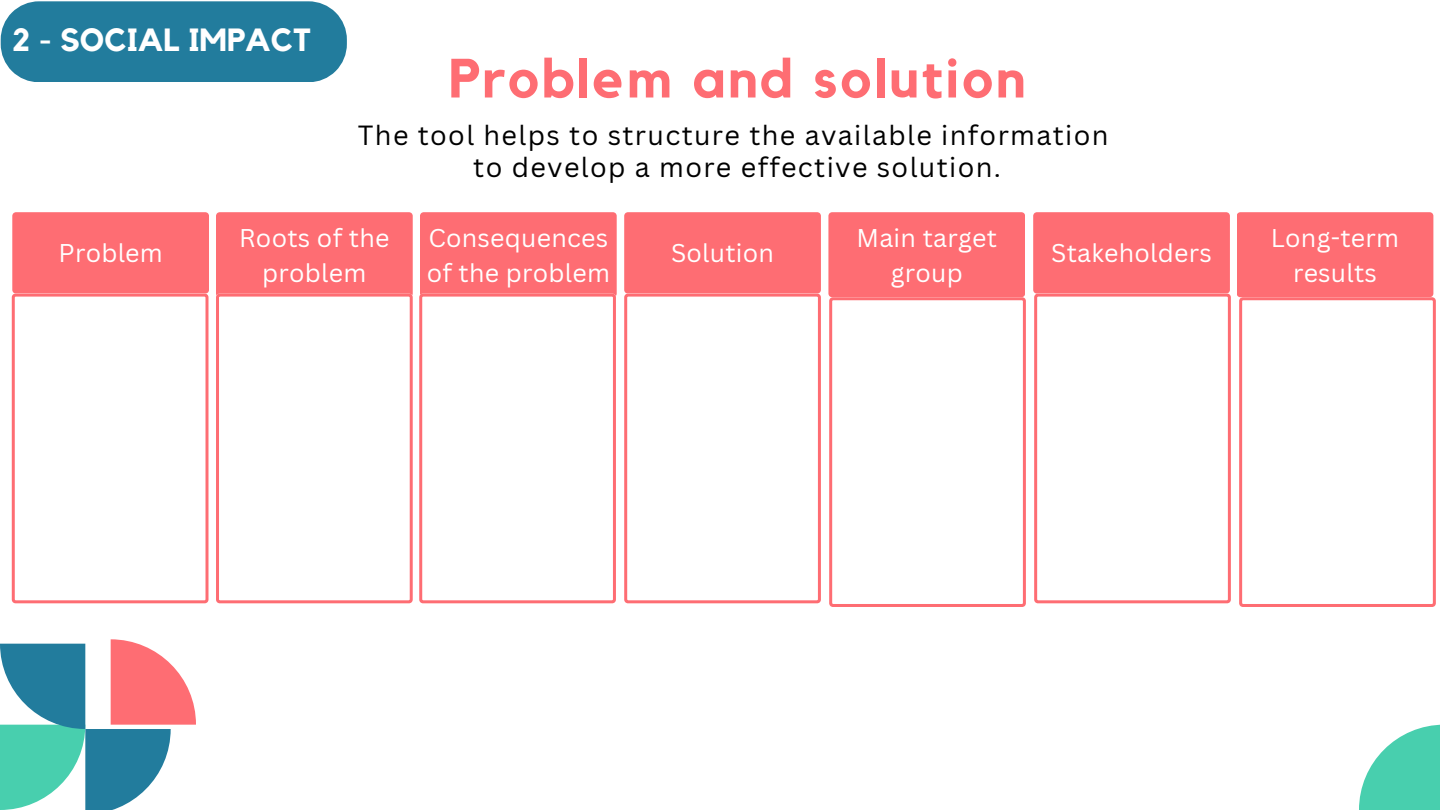
<style>
.page{position:relative;width:1440px;height:810px;background:#fff}
.page>*{position:absolute;margin:0;border:0;box-sizing:border-box;transform-origin:0 0}
.t1{font:700 54.6px "Kollektif";letter-spacing:.05em;color:#fe6d73}
.t2{font:700 32px "Kollektif";color:#fff}
.t3{font:27px "Canva Sans";letter-spacing:.05em;color:#000}
.t4{font:25px/34.5px "Canva Sans";letter-spacing:.01em;color:#fff;text-align:center}
</style>
<div class="page">
<svg style="left:1359px;top:725px;width:81px;height:85px"></svg>
<div style="left:12px;top:212px;width:197px;height:82px;background:#fe6d73"></div>
<svg style="left:12px;top:294px;width:196px;height:309px"></svg>
<div style="left:216px;top:212px;width:197px;height:82px;background:#fe6d73"></div>
<div style="left:420px;top:212px;width:197px;height:84px;background:#fe6d73"></div>
<div style="left:624px;top:212px;width:197px;height:82px;background:#fe6d73"></div>
<div style="left:828px;top:212px;width:197px;height:85px;background:#fe6d73"></div>
<div style="left:1033px;top:212px;width:197px;height:82px;background:#fe6d73"></div>
<div style="left:1237px;top:212px;width:196px;height:85px;background:#fe6d73"></div>
<svg style="left:216px;top:294px;width:197px;height:309px"></svg>
<svg style="left:419px;top:294px;width:197px;height:309px"></svg>
<svg style="left:624px;top:294px;width:197px;height:309px"></svg>
<svg style="left:829px;top:297px;width:197px;height:310px"></svg>
<svg style="left:1034px;top:294px;width:197px;height:309px"></svg>
<svg style="left:1239px;top:297px;width:197px;height:310px"></svg>
<svg style="left:0;top:639px;width:196px;height:171px"></svg>
<div style="left:1px;top:1px;width:346px;height:81px;background:#227c9d"></div>
<p class="t2" style="left:12px;top:25px;width:300px">2 - SOCIAL IMPACT</p>
<p class="t1" style="left:449px;top:53px;width:578px">Problem and solution</p>
<h1 class="t3" style="left:358px;top:116px;width:752px">The tool helps to structure the available information</h1>
<p class="t3" style="left:473px;top:148px;width:529px">to develop a more effective solution.</p>
<h2 class="t4" style="left:58px;top:236px;width:106px">Problem</h2>
<p class="t4" style="left:239px;top:221px;width:152px">Roots of the problem</p>
<p class="t4" style="left:427px;top:221px;width:185px;text-align:left">Consequences of the problem</p>
<p class="t4" style="left:671px;top:236px;width:104px">Solution</p>
<p class="t4" style="left:857px;top:221px;width:142px">Main target group</p>
<p class="t4" style="left:1051px;top:236px;width:162px">Stakeholders</p>
<p class="t4" style="left:1271px;top:221px;width:130px">Long-term results</p>
</div>
